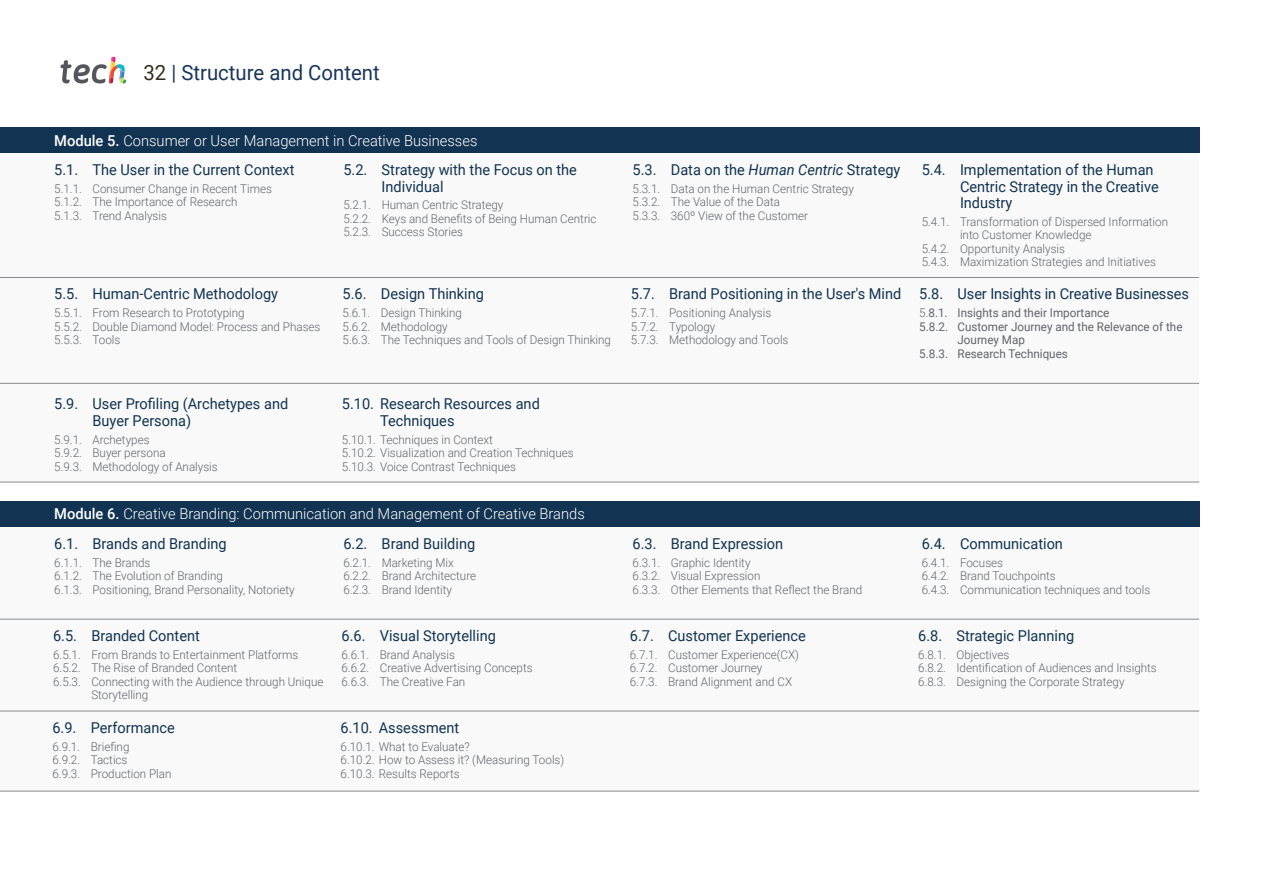
<style>
.page{position:relative;width:1263px;height:893px;background:#fff}
.page>*{position:absolute;margin:0;border:0;box-sizing:border-box;transform-origin:0 0}
.t1{font:21px "Roboto";color:#1a355c}
.t2{font:15px/16.5px "Roboto";color:#123352}
.t3{font:300 15px "Roboto";color:#fff}
.t4{font:300 12px/13.5px "Roboto";color:#61646a}
.t5{font:12px "Roboto";color:#61646a}
.s1{color:#312e20}
.s2{font-weight:500}
.s3{font-style:italic}
.s4{font-weight:300}
</style>
<div class="page">
<div style="left:0;top:134px;width:1199px;height:348px;background:#f8f9f8"></div>
<div style="left:0;top:508px;width:1199px;height:283px;background:#f8f9f8"></div>
<hr style="left:0;top:277px;width:1199px;height:1px;background:#878a8e">
<hr style="left:0;top:383px;width:1199px;height:1px;background:#878a8e">
<hr style="left:0;top:619px;width:1199px;height:1px;background:#878a8e">
<hr style="left:0;top:711px;width:1199px;height:1px;background:#878a8e">
<hr style="left:0;top:482px;width:1199px;height:1px;background:#878a8e">
<hr style="left:0;top:791px;width:1199px;height:1px;background:#878a8e">
<div style="left:0;top:128px;width:1199px;height:25px;background:#123352"></div>
<div style="left:0;top:502px;width:1199px;height:25px;background:#123352"></div>
<svg style="left:61px;top:57px;width:65px;height:27px"></svg>
<h1 class="t1" style="left:144px;top:57px;width:238px"><span class="s1">32</span> | Structure and Content</h1>
<p class="t3" style="left:54px;top:130px;width:425px"><span class="s2">Module 5.</span> Consumer or User Management in Creative Businesses</p>
<p class="t2" style="left:54px;top:161px;width:242px">5.1. The User in the Current Context</p>
<p class="t4" style="left:54px;top:181px;width:219px">5.1.1. Consumer Change in Recent Times<br>5.1.2. The Importance of Research<br>5.1.3. Trend Analysis</p>
<p class="t2" style="left:54px;top:285px;width:225px">5.5. Human-Centric Methodology</p>
<p class="t4" style="left:54px;top:306px;width:268px">5.5.1. From Research to Prototyping<br>5.5.2. Double Diamond Model: Process and Phases<br>5.5.3. Tools</p>
<p class="t2" style="left:92px;top:395px;width:197px;text-indent:-38px">5.9. User Profiling (Archetypes and<br>Buyer Persona)</p>
<p class="t4" style="left:54px;top:432px;width:165px">5.9.1. Archetypes<br>5.9.2. Buyer persona<br>5.9.3. Methodology of Analysis</p>
<p class="t2" style="left:382px;top:161px;width:197px;text-indent:-38px">5.2. Strategy with the Focus on the<br>Individual</p>
<p class="t4" style="left:343px;top:198px;width:255px">5.2.1. Human Centric Strategy<br>5.2.2. Keys and Benefits of Being Human Centric<br>5.2.3. Success Stories</p>
<p class="t2" style="left:343px;top:285px;width:143px">5.6. Design Thinking</p>
<p class="t4" style="left:343px;top:306px;width:270px">5.6.1. Design Thinking<br>5.6.2. Methodology<br>5.6.3. The Techniques and Tools of Design Thinking</p>
<p class="t2" style="left:380px;top:395px;width:161px;text-indent:-38px">5.10. Research Resources and<br>Techniques</p>
<p class="t4" style="left:342px;top:432px;width:233px">5.10.1. Techniques in Context<br>5.10.2. Visualization and Creation Techniques<br>5.10.3. Voice Contrast Techniques</p>
<p class="t3" style="left:54px;top:503px;width:532px"><span class="s2">Module 6.</span> Creative Branding: Communication and Management of Creative Brands</p>
<p class="t2" style="left:54px;top:535px;width:174px">6.1. Brands and Branding</p>
<p class="t4" style="left:54px;top:555px;width:242px">6.1.1. The Brands<br>6.1.2. The Evolution of Branding<br>6.1.3. Positioning, Brand Personality, Notoriety</p>
<p class="t2" style="left:53px;top:627px;width:148px">6.5. Branded Content</p>
<p class="t4" style="left:53px;top:647px;width:247px">6.5.1. From Brands to Entertainment Platforms</p>
<p class="t4" style="left:53px;top:661px;width:185px">6.5.2. The Rise of Branded Content</p>
<p class="t4" style="left:53px;top:674px;width:272px">6.5.3. Connecting with the Audience through Unique</p>
<p class="t4" style="left:91px;top:688px;width:59px">Storytelling</p>
<p class="t2" style="left:52px;top:719px;width:124px">6.9. Performance</p>
<p class="t4" style="left:52px;top:739px;width:121px">6.9.1. Briefing<br>6.9.2. Tactics<br>6.9.3. Production Plan</p>
<p class="t2" style="left:343px;top:535px;width:133px">6.2. Brand Building</p>
<p class="t4" style="left:343px;top:555px;width:134px">6.2.1. Marketing Mix<br>6.2.2. Brand Architecture<br>6.2.3. Brand Identity</p>
<p class="t2" style="left:341px;top:627px;width:156px">6.6. Visual Storytelling</p>
<p class="t4" style="left:341px;top:647px;width:193px">6.6.1. Brand Analysis<br>6.6.2. Creative Advertising Concepts<br>6.6.3. The Creative Fan</p>
<p class="t2" style="left:341px;top:719px;width:120px">6.10. Assessment</p>
<p class="t4" style="left:341px;top:739px;width:225px">6.10.1. What to Evaluate?<br>6.10.2. How to Assess it? (Measuring Tools)<br>6.10.3. Results Reports</p>
<p class="t2" style="left:632px;top:161px;width:269px">5.3. Data on the <span class="s3">Human Centric</span> Strategy</p>
<p class="t4" style="left:632px;top:181px;width:223px">5.3.1. Data on the Human Centric Strategy<br>5.3.2. The Value of the Data<br>5.3.3. 360º View of the Customer</p>
<p class="t2" style="left:631px;top:285px;width:272px">5.7. Brand Positioning in the User's Mind</p>
<p class="t4" style="left:631px;top:306px;width:159px">5.7.1. Positioning Analysis<br>5.7.2. Typology<br>5.7.3. Methodology and Tools</p>
<p class="t2" style="left:960px;top:161px;width:200px;text-indent:-38px">5.4. Implementation of the Human<br>Centric Strategy in the Creative<br>Industry</p>
<p class="t4" style="left:922px;top:214px;width:248px">5.4.1. Transformation of Dispersed Information</p>
<p class="t4" style="left:960px;top:228px;width:133px">into Customer Knowledge</p>
<p class="t4" style="left:922px;top:241px;width:145px">5.4.2. Opportunity Analysis</p>
<p class="t4" style="left:922px;top:255px;width:236px">5.4.3. Maximization Strategies and Initiatives</p>
<p class="t2" style="left:919px;top:285px;width:271px">5.8. User Insights in Creative Businesses</p>
<p class="t5" style="left:919px;top:304px;width:192px"><span class="s4">5.</span>8.1. Insights and their Importance</p>
<p class="t5" style="left:919px;top:318px;width:265px">5.8.2. Customer Journey and the Relevance of the</p>
<p class="t5" style="left:957px;top:331px;width:69px">Journey Map</p>
<p class="t5" style="left:919px;top:345px;width:150px">5.8.3. Research Techniques</p>
<p class="t2" style="left:632px;top:535px;width:152px">6.3. Brand Expression</p>
<p class="t4" style="left:632px;top:555px;width:231px">6.3.1. Graphic Identity<br>6.3.2. Visual Expression<br>6.3.3. Other Elements that Reflect the Brand</p>
<p class="t2" style="left:630px;top:627px;width:178px">6.7. Customer Experience</p>
<p class="t4" style="left:630px;top:647px;width:171px">6.7.1. Customer Experience(CX)<br>6.7.2. Customer Journey<br>6.7.3. Brand Alignment and CX</p>
<p class="t2" style="left:922px;top:535px;width:143px">6.4. Communication</p>
<p class="t4" style="left:922px;top:555px;width:230px">6.4.1. Focuses<br>6.4.2. Brand Touchpoints<br>6.4.3. Communication techniques and tools</p>
<p class="t2" style="left:918px;top:627px;width:158px">6.8. Strategic Planning</p>
<p class="t4" style="left:918px;top:647px;width:240px">6.8.1. Objectives<br>6.8.2. Identification of Audiences and Insights<br>6.8.3. Designing the Corporate Strategy</p>
</div>
